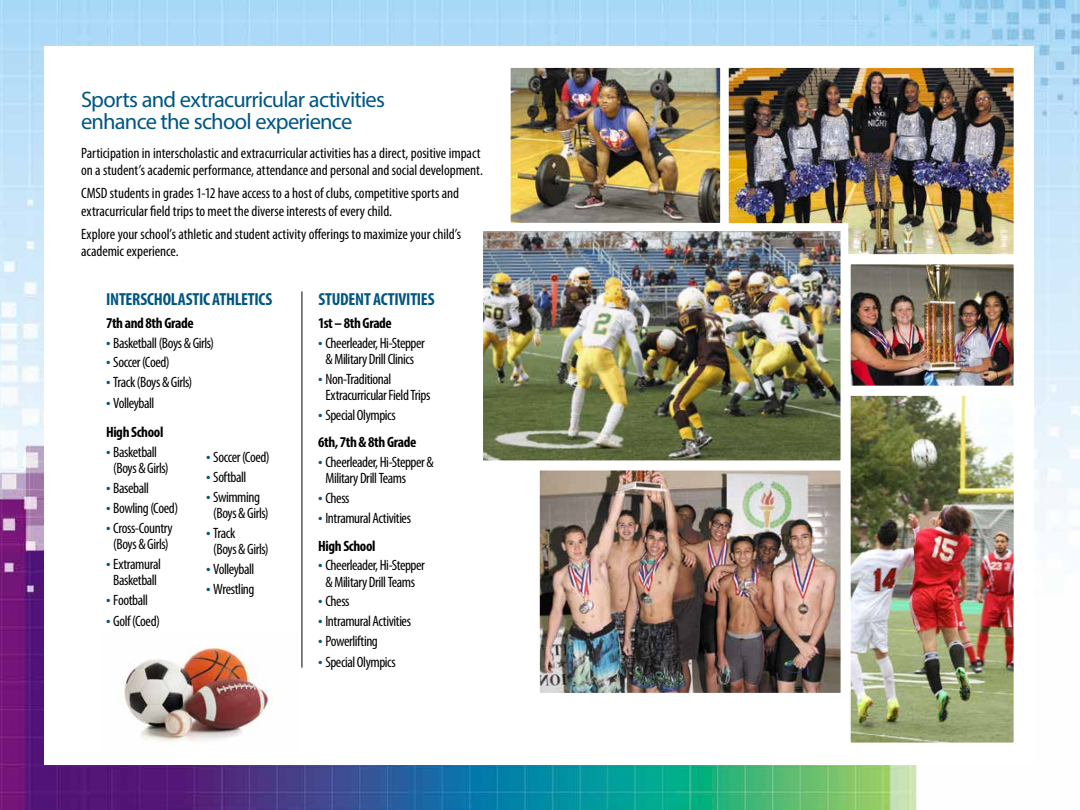
<style>
.page{position:relative;width:1080px;height:810px;background:#fff}
.page>*{position:absolute;margin:0;border:0;box-sizing:border-box;transform-origin:0 0}
.t1{font:22.5px/22.5px "Myriad Pro";letter-spacing:-.035em;color:#005782}
.t2{font:700 condensed 17.5px "Myriad Pro";letter-spacing:-.015em;color:#005782}
.t3{font:condensed 15px/16.2px "Myriad Pro";letter-spacing:-.025em;color:#000}
.t4{font:condensed 15px/17.5px "Myriad Pro";letter-spacing:-.005em;color:#000}
.t5{font:700 condensed 15px/27.5px "Myriad Pro";letter-spacing:-.025em;color:#000}
.s1{font-size:17.5px;color:#005782}
.s2{font-weight:700}
.s3{font-weight:400;font-size:17.5px;color:#005782}
.s4{font-weight:400}
</style>
<div class="page">
<img style="left:0;top:0;width:1080px;height:810px">
<div style="left:44px;top:47px;width:990px;height:718px;background:#fff"></div>
<img style="left:852px;top:266px;width:162px;height:118px">
<img style="left:850px;top:384px;width:164px;height:359px">
<img style="left:539px;top:472px;width:313px;height:233px">
<img style="left:732px;top:67px;width:282px;height:199px">
<img style="left:510px;top:67px;width:222px;height:152px">
<img style="left:483px;top:219px;width:369px;height:253px">
<img style="left:123px;top:647px;width:150px;height:95px">
<hr style="left:302px;top:291px;width:1px;height:377px;background:#000">
<h1 class="t1" style="left:81px;top:88px;width:305px">Sports and extracurricular activities enhance the school experience</h1>
<p class="t4" style="left:81px;top:144px;width:403px">Participation in interscholastic and extracurricular activities has a direct, positive impact on a student’s academic performance, attendance and personal and social development.</p>
<p class="t4" style="left:81px;top:184px;width:380px">CMSD students in grades 1-12 have access to a host of clubs, competitive sports and extracurricular field trips to meet the diverse interests of every child.</p>
<p class="t4" style="left:81px;top:225px;width:382px">Explore your school’s athletic and student activity offerings to maximize your child’s academic experience.</p>
<p class="t2" style="left:106px;top:288px;width:168px">INTERSCHOLASTIC ATHLETICS</p>
<p class="t5" style="left:106px;top:309px;width:89px">7th and 8th Grade</p>
<p class="t3" style="left:106px;top:334px;width:110px"><span class="s1">•</span> Basketball (Boys &amp; Girls)</p>
<p class="t3" style="left:106px;top:354px;width:65px"><span class="s1">•</span> Soccer (Coed)</p>
<p class="t3" style="left:106px;top:374px;width:88px"><span class="s1">•</span> Track (Boys &amp; Girls)</p>
<p class="t3" style="left:106px;top:389px;width:59px;line-height:28.8px"><span class="s1">•</span> Volleyball<br><span class="s2">High School</span></p>
<p class="t3" style="left:113px;top:444px;width:57px;text-indent:-7px"><span class="s1">•</span> Basketball (Boys &amp; Girls)</p>
<p class="t3" style="left:106px;top:480px;width:44px"><span class="s1">•</span> Baseball</p>
<p class="t3" style="left:106px;top:500px;width:74px"><span class="s1">•</span> Bowling (Coed)</p>
<p class="t3" style="left:106px;top:519px;width:68px;text-align:center"><span class="s1">•</span> Cross-Country (Boys &amp; Girls)</p>
<p class="t3" style="left:106px;top:556px;width:56px;text-align:center"><span class="s1">•</span> Extramural<br>Basketball</p>
<p class="t3" style="left:106px;top:592px;width:43px"><span class="s1">•</span> Football</p>
<p class="t3" style="left:106px;top:613px;width:55px"><span class="s1">•</span> Golf (Coed)</p>
<p class="t3" style="left:206px;top:449px;width:65px"><span class="s1">•</span> Soccer (Coed)</p>
<p class="t3" style="left:206px;top:469px;width:42px"><span class="s1">•</span> Softball</p>
<p class="t3" style="left:206px;top:489px;width:64px;text-align:center"><span class="s1">•</span> Swimming (Boys &amp; Girls)</p>
<p class="t3" style="left:213px;top:525px;width:57px;text-indent:-7px"><span class="s1">•</span> Track<br>(Boys &amp; Girls)</p>
<p class="t3" style="left:206px;top:561px;width:50px"><span class="s1">•</span> Volleyball</p>
<p class="t3" style="left:206px;top:581px;width:50px"><span class="s1">•</span> Wrestling</p>
<p class="t2" style="left:318px;top:288px;width:118px">STUDENT ACTIVITIES</p>
<p class="t5" style="left:318px;top:309px;width:75px">1st – 8th Grade</p>
<p class="t3" style="left:318px;top:334px;width:108px;text-align:center"><span class="s1">•</span> Cheerleader, Hi-Stepper &amp; Military Drill Clinics</p>
<p class="t3" style="left:325px;top:370px;width:106px;text-indent:-7px"><span class="s1">•</span> Non-Traditional<br>Extracurricular Field Trips</p>
<p class="t5" style="left:318px;top:401px;width:100px"><span class="s3">•</span> <span class="s4">Special Olympics<br></span>6th, 7th &amp; 8th Grade</p>
<p class="t3" style="left:325px;top:454px;width:110px;text-indent:-7px"><span class="s1">•</span> Cheerleader, Hi-Stepper &amp;<br>Military Drill Teams</p>
<p class="t3" style="left:318px;top:490px;width:33px"><span class="s1">•</span> Chess</p>
<p class="t3" style="left:318px;top:504px;width:94px;line-height:27.5px"><span class="s1">•</span> Intramural Activities<br><span class="s2">High School</span></p>
<p class="t3" style="left:318px;top:557px;width:108px;text-align:center"><span class="s1">•</span> Cheerleader, Hi-Stepper &amp; Military Drill Teams</p>
<p class="t3" style="left:318px;top:593px;width:33px"><span class="s1">•</span> Chess</p>
<p class="t3" style="left:318px;top:613px;width:94px"><span class="s1">•</span> Intramural Activities</p>
<p class="t3" style="left:318px;top:633px;width:61px"><span class="s1">•</span> Powerlifting</p>
<p class="t3" style="left:318px;top:654px;width:79px"><span class="s1">•</span> Special Olympics</p>
</div>
